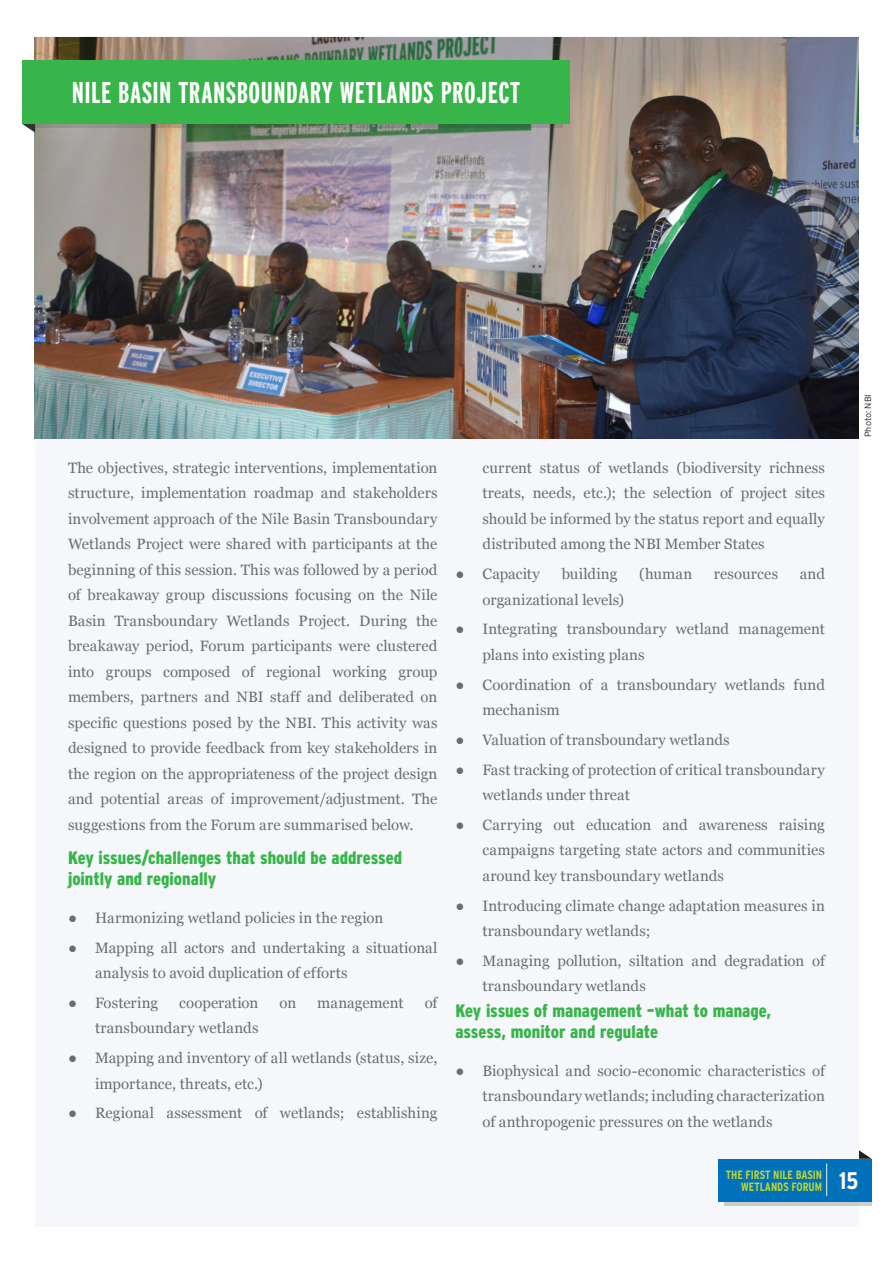
<style>
.page{position:relative;width:893px;height:1263px;background:#fff}
.page>*{position:absolute;margin:0;border:0;box-sizing:border-box;transform-origin:0 0}
.Heading{font:700 extra-condensed 30px "Interstate";letter-spacing:.015em;color:#fff}
.t1{font:700 condensed 24px "Interstate";color:#fff}
.bodu_sub_sub{font:900 condensed 18px/21px "Interstate";color:#38b54a}
.Body{font:15px/25.5px "Georgia";letter-spacing:.005em;color:#6c6d70}
.t2{font:700 condensed 12px/12px "Interstate";color:#bfd630;text-align:right;scale:.96 1}
.photo_credit{font:300 9px "Interstate";color:#231f20}
</style>
<div class="page">
<div style="left:35px;top:36px;width:824px;height:1191px;background:#f5f7fb"></div>
<svg style="left:724px;top:1201px;width:148px;height:4px"></svg>
<div style="left:718px;top:1159px;width:154px;height:42px;background:#0072bc"></div>
<svg style="left:859px;top:1150px;width:13px;height:9px"></svg>
<hr style="left:826px;top:1163px;width:1px;height:33px;background:#eff5d5">
<img style="left:35px;top:37px;width:823px;height:401px">
<svg style="left:35px;top:124px;width:527px;height:4px;background:#697a65"></svg>
<div style="left:22px;top:60px;width:548px;height:64px;background:#38b54a"></div>
<svg style="left:22px;top:124px;width:13px;height:9px"></svg>
<p class="Heading" style="left:72px;top:76px;width:450px">NILE BASIN TRANSBOUNDARY WETLANDS PROJECT</p>
<p class="Body" style="left:68px;top:455px;width:371px;text-align:justify">The objectives, strategic interventions, implementation structure, implementation roadmap and stakeholders involvement approach of the Nile Basin Transboundary Wetlands Project were shared with participants at the beginning of this session. This was followed by a period of breakaway group discussions focusing on the Nile Basin Transboundary Wetlands Project. During the breakaway period, Forum participants were clustered into groups composed of regional working group members, partners and NBI staff and deliberated on specific questions posed by the NBI. This activity was designed to provide feedback from key stakeholders in the region on the appropriateness of the project design and potential areas of improvement/adjustment. The suggestions from the Forum are summarised below.</p>
<p class="bodu_sub_sub" style="left:68px;top:847px;width:335px">Key issues/challenges that should be addressed jointly and regionally</p>
<p class="Body" style="left:68px;top:905px;width:317px">● Harmonizing wetland policies in the region</p>
<p class="Body" style="left:95px;top:934px;width:344px;text-indent:-27px">● Mapping all actors and undertaking a situational analysis to avoid duplication of efforts</p>
<p class="Body" style="left:68px;top:990px;width:92px">● Fostering</p>
<p class="Body" style="left:179px;top:990px;width:81px">cooperation</p>
<p class="Body" style="left:279px;top:990px;width:18px">on</p>
<p class="Body" style="left:317px;top:990px;width:88px">management</p>
<p class="Body" style="left:425px;top:990px;width:14px">of</p>
<p class="Body" style="left:95px;top:1015px;width:165px">transboundary wetlands</p>
<p class="Body" style="left:95px;top:1045px;width:344px;text-indent:-27px">● Mapping and inventory of all wetlands (status, size, importance, threats, etc.)</p>
<p class="Body" style="left:68px;top:1100px;width:371px">● Regional assessment of wetlands; establishing</p>
<p class="Body" style="left:482px;top:455px;width:344px;text-align:justify">current status of wetlands (biodiversity richness treats, needs, etc.); the selection of project sites should be informed by the status report and equally distributed among the NBI Member States</p>
<p class="Body" style="left:455px;top:561px;width:86px">● Capacity</p>
<p class="Body" style="left:562px;top:561px;width:57px">building</p>
<p class="Body" style="left:639px;top:561px;width:55px">(human</p>
<p class="Body" style="left:714px;top:561px;width:66px">resources</p>
<p class="Body" style="left:800px;top:561px;width:27px">and</p>
<p class="Body" style="left:482px;top:586px;width:143px">organizational levels)</p>
<p class="Body" style="left:482px;top:616px;width:344px;text-indent:-27px">● Integrating transboundary wetland management plans into existing plans</p>
<p class="Body" style="left:482px;top:671px;width:344px;text-indent:-27px">● Coordination of a transboundary wetlands fund mechanism</p>
<p class="Body" style="left:455px;top:727px;width:276px">● Valuation of transboundary wetlands</p>
<p class="Body" style="left:482px;top:756px;width:344px;text-indent:-27px">● Fast tracking of protection of critical transboundary wetlands under threat</p>
<p class="Body" style="left:482px;top:812px;width:344px;text-align:justify;text-indent:-27px">● Carrying out education and awareness raising campaigns targeting state actors and communities around key transboundary wetlands</p>
<p class="Body" style="left:482px;top:892px;width:344px;text-indent:-27px">● Introducing climate change adaptation measures in transboundary wetlands;</p>
<p class="Body" style="left:482px;top:948px;width:344px;text-indent:-27px">● Managing pollution, siltation and degradation of transboundary wetlands</p>
<p class="bodu_sub_sub" style="left:455px;top:1000px;width:317px">Key issues of management –what to manage, assess, monitor and regulate</p>
<p class="Body" style="left:482px;top:1058px;width:344px;text-align:justify;text-indent:-27px">● Biophysical and socio-economic characteristics of transboundary wetlands; including characterization of anthropogenic pressures on the wetlands</p>
<p class="photo_credit" style="left:863px;top:437px;width:44px;rotate:-90deg">Photo: NBI</p>
<p class="t2" style="left:726px;top:1168px;width:102px">THE FIRST NILE BASIN<br>WETLANDS FORUM</p>
<h2 class="t1" style="left:839px;top:1167px;width:21px">15</h2>
</div>
